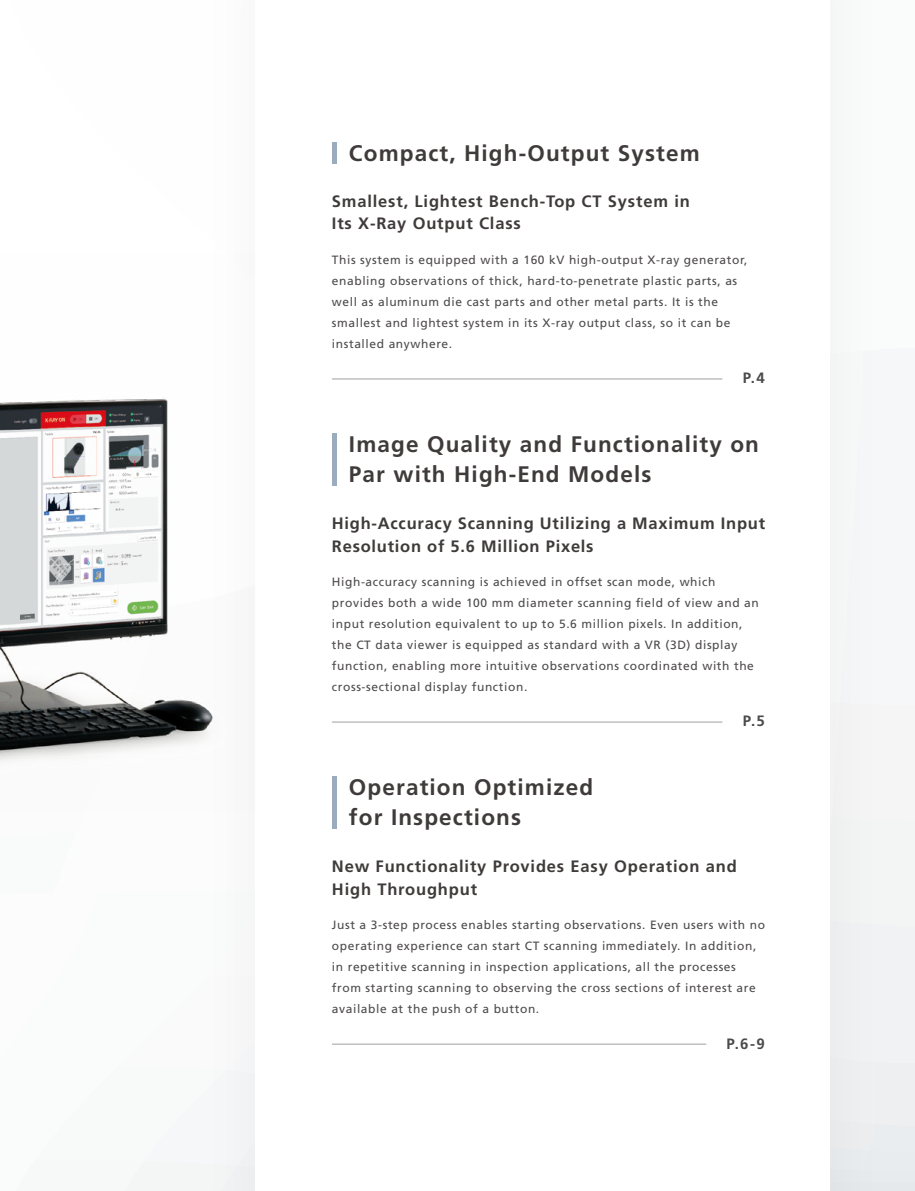
<style>
.page{position:relative;width:915px;height:1191px;background:#fff}
.page>*{position:absolute;margin:0;border:0;box-sizing:border-box;transform-origin:0 0}
.t1{font:700 22.5px/30px "Frutiger LT Std";letter-spacing:.05em;color:#3f3b3a}
.t2{font:700 16.5px/22.5px "Frutiger LT Std";letter-spacing:.05em;color:#3f3b3a}
.t3{font:700 15px "Frutiger LT Std";color:#4d4a4a}
.t4{font:12px/21px "Frutiger LT Std";letter-spacing:.05em;color:#4d4a4a}
</style>
<div class="page">
<img style="left:0;top:255px;width:255px;height:719px">
<hr style="left:332px;top:142px;width:4px;height:21px;background:#9cacbf">
<hr style="left:332px;top:776px;width:4px;height:52px;background:#9cacbf">
<hr style="left:332px;top:1043px;width:374px;height:1px;background:#a0a0a1">
<hr style="left:332px;top:433px;width:4px;height:52px;background:#9cacbf">
<hr style="left:332px;top:721px;width:390px;height:1px;background:#a0a0a1">
<hr style="left:332px;top:378px;width:390px;height:1px;background:#a0a0a1">
<h1 class="t1" style="left:349px;top:138px;width:352px">Compact, High-Output System</h1>
<h2 class="t2" style="left:332px;top:190px;width:359px">Smallest, Lightest Bench-Top CT System in<br>Its X-Ray Output Class</h2>
<p class="t4" style="left:332px;top:249px;width:417px">This system is equipped with a 160 kV high-output X-ray generator, enabling observations of thick, hard-to-penetrate plastic parts, as well as aluminum die cast parts and other metal parts. It is the smallest and lightest system in its X-ray output class, so it can be installed anywhere.</p>
<p class="t3" style="left:742px;top:369px;width:24px">P.4</p>
<h1 class="t1" style="left:349px;top:429px;width:411px">Image Quality and Functionality on<br>Par with High-End Models</h1>
<h2 class="t2" style="left:332px;top:512px;width:434px">High-Accuracy Scanning Utilizing a Maximum Input<br>Resolution of 5.6 Million Pixels</h2>
<p class="t4" style="left:332px;top:571px;width:428px">High-accuracy scanning is achieved in offset scan mode, which provides both a wide 100 mm diameter scanning field of view and an input resolution equivalent to up to 5.6 million pixels. In addition, the CT data viewer is equipped as standard with a VR (3D) display function, enabling more intuitive observations coordinated with the cross-sectional display function.</p>
<p class="t3" style="left:742px;top:712px;width:24px">P.5</p>
<h1 class="t1" style="left:349px;top:772px;width:246px">Operation Optimized for Inspections</h1>
<h2 class="t2" style="left:332px;top:855px;width:406px">New Functionality Provides Easy Operation and<br>High Throughput</h2>
<p class="t4" style="left:332px;top:914px;width:434px">Just a 3-step process enables starting observations. Even users with no operating experience can start CT scanning immediately. In addition, in repetitive scanning in inspection applications, all the processes from starting scanning to observing the cross sections of interest are available at the push of a button.</p>
<p class="t3" style="left:726px;top:1034px;width:40px">P.6-9</p>
</div>
